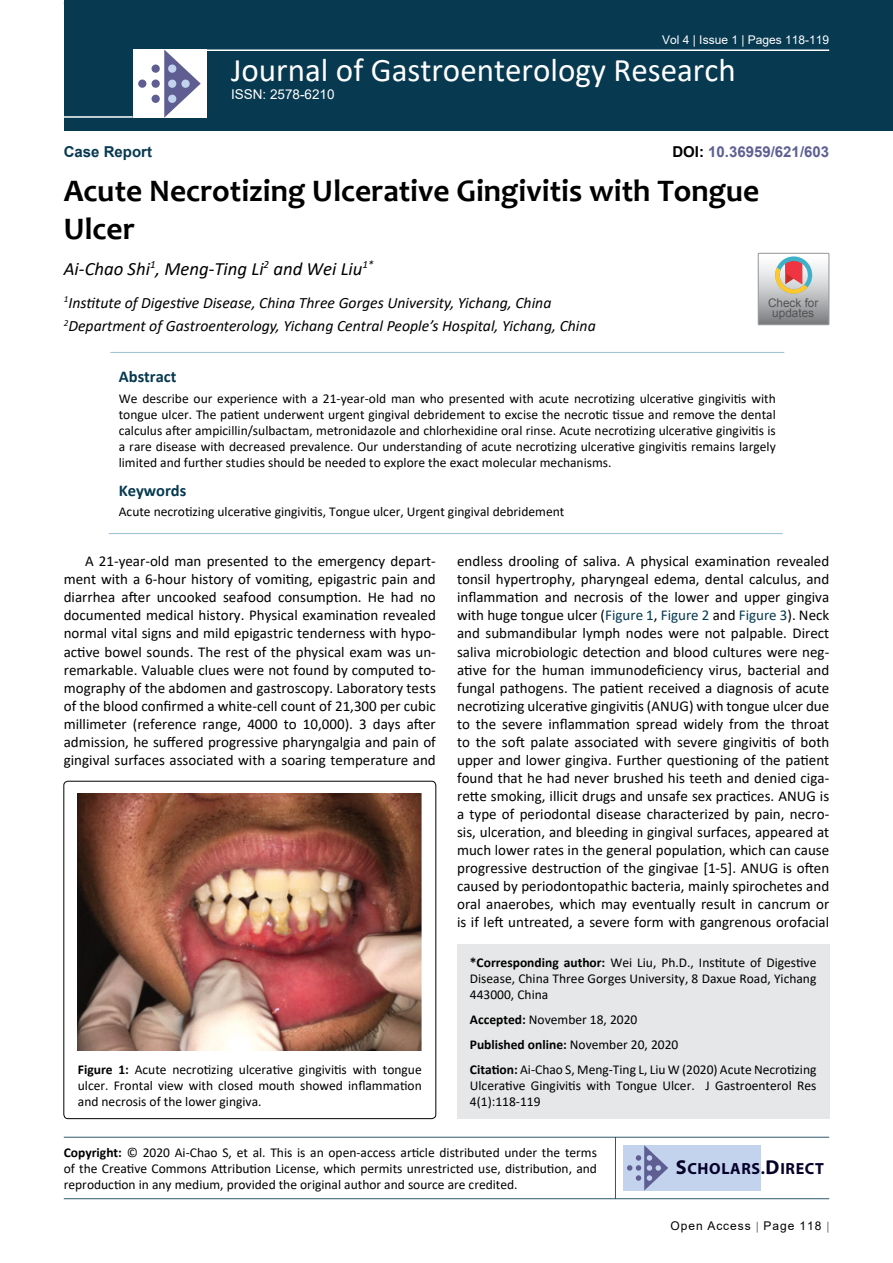
<style>
.page{position:relative;width:893px;height:1263px;background:#fff}
.page>*{position:absolute;margin:0;border:0;box-sizing:border-box;transform-origin:0 0}
.t1{font:33px "Calibri";color:#fff}
.t2{font:700 31.5px/37.8px "Candara";color:#000}
.t3{font:italic 18.75px "Calibri";color:#000}
.t4{font:700 16.5px "Calibri";color:#073950}
.t5{font:700 16.2px "Myriad Pro";letter-spacing:.04em;color:#050128}
.t6{font:italic 15.75px/23.1px "Calibri";color:#000}
.t7{font:15px/18px "Calibri";color:#000;text-align:justify}
.t8{font:700 15px "Arial";color:#5e5f93}
.t9{font:700 15px "Arial";color:#073950}
.t10{font:13.5px/16.2px "Calibri";color:#000;text-align:justify}
.t11{font:13.5px "Arial";color:#fff}
.t12{font:12px "Arial";color:#fff}
.t13{font:12px "Arial";letter-spacing:.08em;color:#000}
.t14{font:11.85px/10.2px "Arial";color:#535353;text-align:center}
.s1{color:#000}
.s2{font-weight:700}
.s3{color:#073950}
.s4{font-size:20.25px}
</style>
<div class="page">
<div style="left:64px;top:0;width:829px;height:131px;background:#073950"></div>
<div style="left:457px;top:944px;width:372px;height:175px;background:#e6e7e8"></div>
<hr style="left:64px;top:1137px;width:765px;height:1px;background:#073950">
<hr style="left:64px;top:1198px;width:765px;height:1px;background:#073950">
<hr style="left:615px;top:1137px;width:1px;height:62px;background:#073950">
<hr style="left:204px;top:49px;width:625px;height:2px;background:#fff">
<hr style="left:64px;top:116px;width:69px;height:2px;background:#fff">
<div style="left:133px;top:49px;width:74px;height:69px;background:#fff"></div>
<svg style="left:164px;top:49px;width:37px;height:69px"></svg>
<div style="left:152px;top:65px;width:8px;height:8px;background:#5e5e92;border-radius:50%"></div>
<div style="left:138px;top:80px;width:8px;height:8px;background:#5e5e92;border-radius:50%"></div>
<div style="left:152px;top:80px;width:8px;height:8px;background:#5e5e92;border-radius:50%"></div>
<div style="left:168px;top:80px;width:8px;height:8px;background:#c3d3ee;border-radius:50%"></div>
<div style="left:181px;top:80px;width:9px;height:8px;background:#c3d3ee;border-radius:50%"></div>
<div style="left:168px;top:95px;width:8px;height:8px;background:#c3d3ee;border-radius:50%"></div>
<div style="left:168px;top:65px;width:8px;height:8px;background:#c3d3ee;border-radius:50%"></div>
<div style="left:152px;top:95px;width:8px;height:8px;background:#5e5e92;border-radius:50%"></div>
<div style="left:623px;top:1145px;width:138px;height:45px;background:#c3d3ee"></div>
<svg style="left:627px;top:1145px;width:41px;height:45px"></svg>
<hr style="left:110px;top:352px;width:674px;height:1px;background:#98c0d2">
<hr style="left:109px;top:533px;width:674px;height:1px;background:#98c0d2">
<svg style="left:758px;top:253px;width:71px;height:72px;background:#bdb6b3"></svg>
<div style="left:64px;top:781px;width:372px;height:338px;border:1px solid #000;border-radius:4px"></div>
<img style="left:78px;top:794px;width:344px;height:257px">
<p class="t12" style="left:662px;top:31px;width:169px">Vol 4 | Issue 1 | Pages 118-119</p>
<h1 class="t1" style="left:231px;top:47px;width:506px">Journal of Gastroenterology Research</h1>
<p class="t11" style="left:231px;top:85px;width:105px">ISSN: 2578-6210</p>
<p class="t8" style="left:672px;top:141px;width:158px"><span class="s1">DOI:</span> 10.36959/621/603</p>
<h2 class="t2" style="left:64px;top:172px;width:697px">Acute Necrotizing Ulcerative Gingivitis with Tongue<br>Ulcer</h2>
<p class="t3" style="left:64px;top:255px;width:311px">Ai-Chao Shi<sup>1</sup>, Meng-Ting Li<sup>2</sup> and Wei Liu<sup>1*</sup></p>
<p class="t6" style="left:64px;top:290px;width:533px"><sup>1</sup>Institute of Digestive Disease, China Three Gorges University, Yichang, China<br><sup>2</sup>Department of Gastroenterology, Yichang Central People’s Hospital, Yichang, China</p>
<p class="t9" style="left:64px;top:141px;width:90px">Case Report</p>
<p class="t14" style="left:768px;top:297px;width:52px">Check for updates</p>
<p class="t4" style="left:119px;top:365px;width:59px">Abstract</p>
<p class="t10" style="left:119px;top:390px;width:658px">We describe our experience with a 21-year-old man who presented with acute necrotizing ulcerative gingivitis with tongue ulcer. The patient underwent urgent gingival debridement to excise the necrotic tissue and remove the dental calculus after ampicillin/sulbactam, metronidazole and chlorhexidine oral rinse. Acute necrotizing ulcerative gingivitis is a rare disease with decreased prevalence. Our understanding of acute necrotizing ulcerative gingivitis remains largely limited and further studies should be needed to explore the exact molecular mechanisms.</p>
<p class="t4" style="left:119px;top:479px;width:69px">Keywords</p>
<p class="t10" style="left:119px;top:503px;width:447px">Acute necrotizing ulcerative gingivitis, Tongue ulcer, Urgent gingival debridement</p>
<p class="t7" style="left:64px;top:552px;width:374px;text-indent:21px">A 21-year-old man presented to the emergency depart&shy;ment with a 6-hour history of vomiting, epigastric pain and diarrhea after uncooked seafood consumption. He had no documented medical history. Physical examination revealed normal vital signs and mild epigastric tenderness with hypo&shy;active bowel sounds. The rest of the physical exam was un&shy;remarkable. Valuable clues were not found by computed to&shy;mography of the abdomen and gastroscopy. Laboratory tests of the blood confirmed a white-cell count of 21,300 per cubic millimeter (reference range, 4000 to 10,000). 3 days after admission, he suffered progressive pharyngalgia and pain of gingival surfaces associated with a soaring temperature and</p>
<p class="t10" style="left:78px;top:1060px;width:345px"><span class="s2">Figure 1:</span> Acute necrotizing ulcerative gingivitis with tongue ulcer. Frontal view with closed mouth showed inflammation and necrosis of the lower gingiva.</p>
<p class="t7" style="left:457px;top:552px;width:374px">endless drooling of saliva. A physical examination revealed tonsil hypertrophy, pharyngeal edema, dental calculus, and inflammation and necrosis of the lower and upper gingiva with huge tongue ulcer (<span class="s3">Figure 1</span>, <span class="s3">Figure 2</span> and <span class="s3">Figure 3</span>). Neck and submandibular lymph nodes were not palpable. Direct saliva microbiologic detection and blood cultures were neg&shy;ative for the human immunodeficiency virus, bacterial and fungal pathogens. The patient received a diagnosis of acute necrotizing ulcerative gingivitis (ANUG) with tongue ulcer due to the severe inflammation spread widely from the throat to the soft palate associated with severe gingivitis of both upper and lower gingiva. Further questioning of the patient found that he had never brushed his teeth and denied ciga&shy;rette smoking, illicit drugs and unsafe sex practices. ANUG is a type of periodontal disease characterized by pain, necro&shy;sis, ulceration, and bleeding in gingival surfaces, appeared at much lower rates in the general population, which can cause progressive destruction of the gingivae [1-5]. ANUG is often caused by periodontopathic bacteria, mainly spirochetes and oral anaerobes, which may eventually result in cancrum or is if left untreated, a severe form with gangrenous orofacial</p>
<p class="t10" style="left:470px;top:954px;width:348px"><span class="s2">*Corresponding author:</span> Wei Liu, Ph.D., Institute of Digestive Disease, China Three Gorges University, 8 Daxue Road, Yichang 443000, China</p>
<p class="t10" style="left:470px;top:1007px;width:348px;line-height:24.8px;text-align:left"><span class="s2">Accepted:</span> November 18, 2020<br><span class="s2">Published online:</span> November 20, 2020<br><span class="s2">Citation:</span> Ai-Chao S, Meng-Ting L, Liu W (2020) Acute Necrotizing</p>
<p class="t10" style="left:470px;top:1077px;width:348px">Ulcerative Gingivitis with Tongue Ulcer. J Gastroenterol Res<br>4(1):118-119</p>
<p class="t10" style="left:64px;top:1144px;width:535px"><span class="s2">Copyright:</span> © 2020 Ai-Chao S, et al. This is an open-access article distributed under the terms of the Creative Commons Attribution License, which permits unrestricted use, distribution, and reproduction in any medium, provided the original author and source are credited.</p>
<p class="t5" style="left:676px;top:1158px;width:150px"><span class="s4">S</span>CHOLARS.<span class="s4">D</span>IRECT</p>
<p class="t13" style="left:670px;top:1217px;width:152px">Open Access Page 118</p>
</div>
